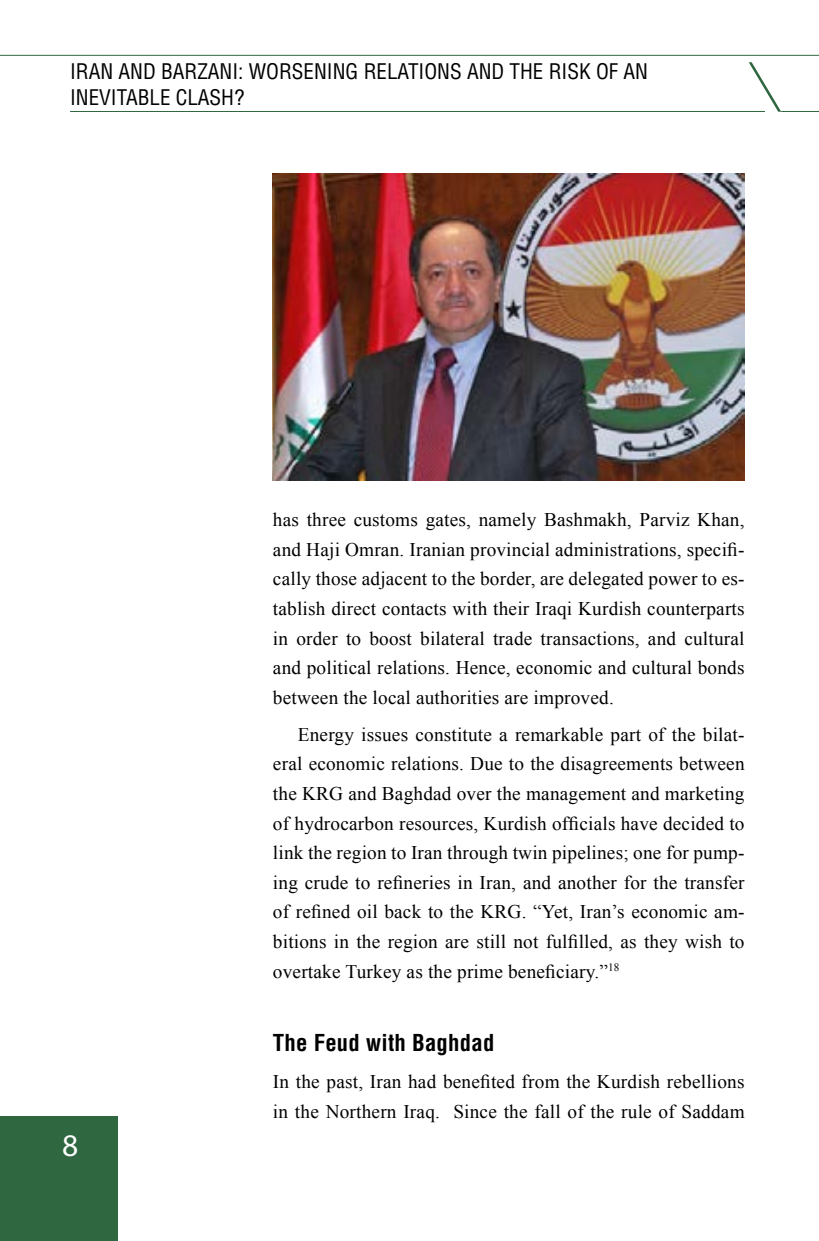
<style>
.page{position:relative;width:819px;height:1241px;background:#fff}
.page>*{position:absolute;margin:0;border:0;box-sizing:border-box;transform-origin:0 0}
.t1{font:31.5px "Myriad Pro";color:#fff}
.t2{font:700 condensed 22.75px "Helvetica LT Std";letter-spacing:.01em;color:#000}
.t3{font:condensed 21px/25.2px "Helvetica LT Std";color:#000}
.t4{font:19.25px/29.6px "Times New Roman";letter-spacing:.01em;color:#000;text-align:justify}
</style>
<div class="page">
<hr style="left:781px;top:111px;width:38px;height:1px;background:#2f6740">
<hr style="left:0;top:55px;width:819px;height:1px;background:#2f6740">
<svg style="left:748px;top:62px;width:33px;height:50px"></svg>
<hr style="left:70px;top:111px;width:695px;height:1px;background:#2f6740">
<div style="left:0;top:1116px;width:117px;height:124px;background:#2f6740"></div>
<img style="left:273px;top:174px;width:471px;height:306px">
<p class="t3" style="left:70px;top:59px;width:579px">IRAN AND BARZANI: WORSENING RELATIONS AND THE RISK OF AN<br>INEVITABLE CLASH?</p>
<p class="t4" style="left:273px;top:504px;width:473px">has three customs gates, namely Bashmakh, Parviz Khan, and Haji Omran. Iranian provincial administrations, specifi&shy;cally those adjacent to the border, are delegated power to es&shy;tablish direct contacts with their Iraqi Kurdish counterparts in order to boost bilateral trade transactions, and cultural and political relations. Hence, economic and cultural bonds between the local authorities are improved.</p>
<p class="t4" style="left:273px;top:719px;width:473px;text-indent:25px">Energy issues constitute a remarkable part of the bilat&shy;eral economic relations. Due to the disagreements between the KRG and Baghdad over the management and marketing of hydrocarbon resources, Kurdish officials have decided to link the region to Iran through twin pipelines; one for pump&shy;ing crude to refineries in Iran, and another for the transfer of refined oil back to the KRG. “Yet, Iran’s economic am&shy;bitions in the region are still not fulfilled, as they wish to overtake Turkey as the prime beneficiary.”<sup>18</sup></p>
<h1 class="t1" style="left:62px;top:1125px;width:18px">8</h1>
<p class="t2" style="left:273px;top:1028px;width:223px">The Feud with Baghdad</p>
<p class="t4" style="left:273px;top:1066px;width:473px">In the past, Iran had benefited from the Kurdish rebellions in the Northern Iraq. Since the fall of the rule of Saddam</p>
</div>
